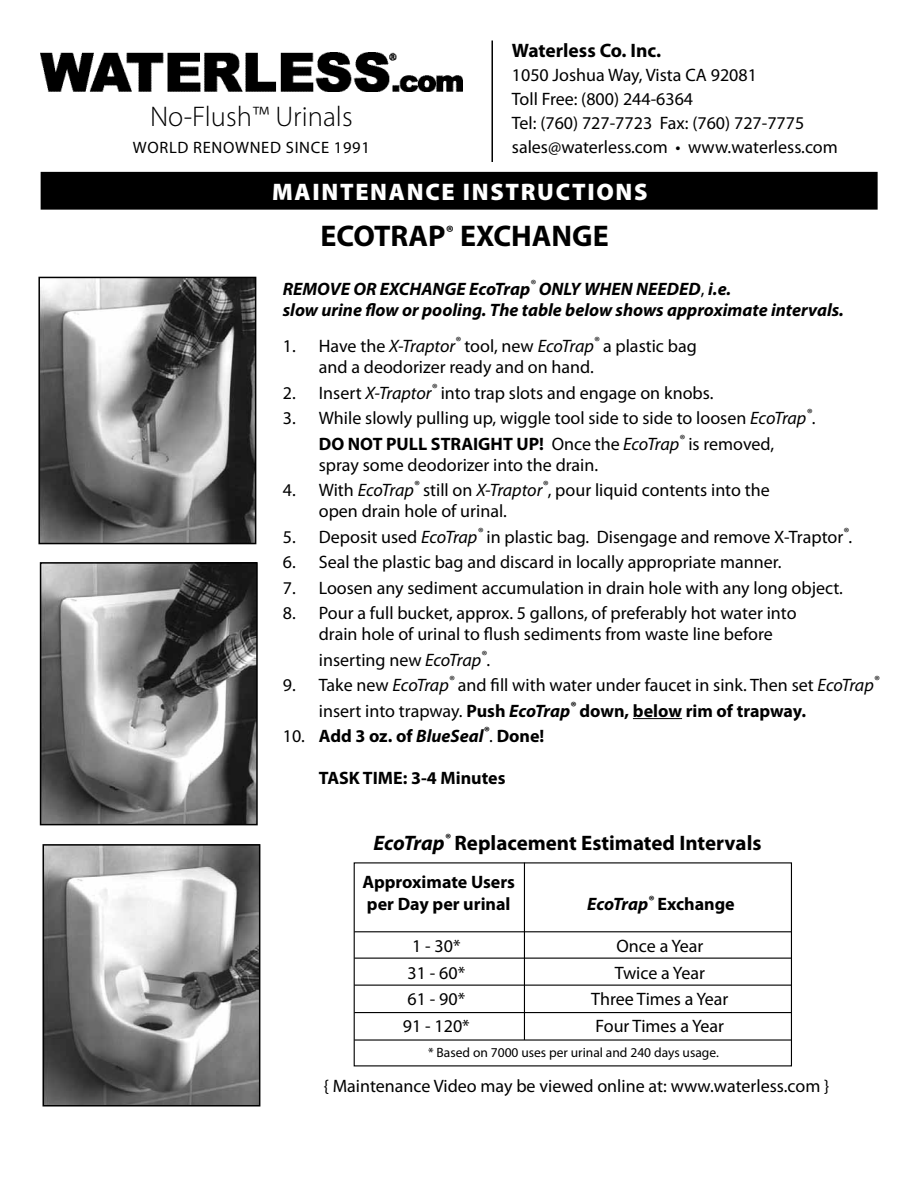
<style>
.page{position:relative;width:918px;height:1188px;background:#fff}
.page>*{position:absolute;margin:0;border:0;box-sizing:border-box;transform-origin:0 0}
.t1{font:700 30px "Myriad Pro";color:#000}
.t2{font:300 28.5px "Myriad Pro";color:#000}
.t3{font:900 24px "Myriad Pro";letter-spacing:.07em;color:#fff}
.t4{font:700 21px "Myriad Pro";color:#000}
.t5{font:700 19.5px "Myriad Pro";color:#000}
.t6{font:18px/21px "Myriad Pro";color:#000}
.t7{font:italic 700 18px/21.6px "Myriad Pro";color:#000}
.t8{font:700 18px/21.6px "Myriad Pro";color:#000}
.t9{font:16.5px "Myriad Pro";letter-spacing:.04em;color:#000}
.t10{font:13.5px "Myriad Pro";color:#000}
.s1{font-weight:400;font-style:normal}
.s2{font-style:italic}
.s3{font-weight:700}
.s4{font-weight:700;font-style:italic}
.s5{font-weight:400}
</style>
<div class="page">
<img style="left:41px;top:280px;width:212px;height:261px">
<div style="left:38px;top:277px;width:218px;height:267px;border:2px solid #000"></div>
<img style="left:43px;top:565px;width:212px;height:257px">
<div style="left:40px;top:562px;width:218px;height:263px;border:2px solid #000"></div>
<img style="left:46px;top:847px;width:211px;height:257px">
<div style="left:43px;top:844px;width:217px;height:263px;border:2px solid #000"></div>
<hr style="left:633px;top:718px;width:49px;height:1px;background:#000">
<svg style="left:353px;top:862px;width:439px;height:205px"></svg>
<hr style="left:354px;top:931px;width:437px;height:1px;background:#000">
<hr style="left:354px;top:958px;width:437px;height:1px;background:#000">
<hr style="left:354px;top:985px;width:437px;height:1px;background:#000">
<hr style="left:354px;top:1012px;width:437px;height:1px;background:#000">
<hr style="left:354px;top:1039px;width:437px;height:2px;background:#000">
<hr style="left:524px;top:863px;width:1px;height:177px;background:#000">
<div style="left:41px;top:173px;width:836px;height:36px;background:#000"></div>
<div style="left:41px;top:172px;width:837px;height:38px;border:2px solid #000"></div>
<hr style="left:491px;top:40px;width:2px;height:122px;background:#000">
<img style="left:40px;top:53px;width:422px;height:39px">
<h2 class="t2" style="left:150px;top:99px;width:204px">No-Flush™ Urinals</h2>
<p class="t9" style="left:133px;top:137px;width:238px">WORLD RENOWNED SINCE 1991</p>
<p class="t5" style="left:512px;top:38px;width:151px">Waterless Co. Inc.</p>
<p class="t6" style="left:512px;top:63px;width:328px;line-height:24px">1050 Joshua Way, Vista CA 92081<br>Toll Free: (800) 244-6364<br>Tel: (760) 727-7723 Fax: (760) 727-7775 sales@waterless.com • www.waterless.com</p>
<h3 class="t3" style="left:272px;top:176px;width:377px">MAINTENANCE INSTRUCTIONS</h3>
<h1 class="t1" style="left:321px;top:216px;width:290px">ECOTRAP<sup>®</sup> EXCHANGE</h1>
<p class="t7" style="left:283px;top:277px;width:562px">REMOVE OR EXCHANGE EcoTrap<sup>®</sup> ONLY WHEN NEEDED<span class="s1">,</span> i.e.<br>slow urine flow or pooling. The table below shows approximate intervals.</p>
<p class="t6" style="left:319px;top:335px;width:380px;text-indent:-36px">1. Have the <span class="s2">X-Traptor</span><sup>®</sup> tool, new <span class="s2">EcoTrap</span><sup>®</sup> a plastic bag and a deodorizer ready and on hand.</p>
<p class="t6" style="left:283px;top:382px;width:432px">2. Insert <span class="s2">X-Traptor</span><sup>®</sup> into trap slots and engage on knobs.</p>
<p class="t6" style="left:283px;top:405px;width:534px;line-height:25.5px;text-align:center">3. While slowly pulling up, wiggle tool side to side to loosen <span class="s2">EcoTrap</span><sup>®</sup>.<br><span class="s3">DO NOT PULL STRAIGHT UP!</span> Once the <span class="s2">EcoTrap</span><sup>®</sup> is removed,</p>
<p class="t6" style="left:319px;top:454px;width:281px">spray some deodorizer into the drain.</p>
<p class="t6" style="left:319px;top:479px;width:453px;text-indent:-36px">4. With <span class="s2">EcoTrap</span><sup>®</sup> still on <span class="s2">X-Traptor</span><sup>®</sup>, pour liquid contents into the open drain hole of urinal.</p>
<p class="t6" style="left:283px;top:526px;width:571px">5. Deposit used <span class="s2">EcoTrap</span><sup>®</sup> in plastic bag. Disengage and remove X-Traptor<sup>®</sup>.</p>
<p class="t6" style="left:283px;top:551px;width:500px">6. Seal the plastic bag and discard in locally appropriate manner.</p>
<p class="t6" style="left:283px;top:577px;width:562px">7. Loosen any sediment accumulation in drain hole with any long object.</p>
<p class="t6" style="left:319px;top:602px;width:479px;text-indent:-36px">8. Pour a full bucket, approx. 5 gallons, of preferably hot water into drain hole of urinal to flush sediments from waste line before</p>
<p class="t6" style="left:319px;top:649px;width:173px">inserting new <span class="s2">EcoTrap</span><sup>®</sup>.</p>
<p class="t6" style="left:319px;top:672px;width:562px;line-height:25.5px;text-indent:-36px">9. Take new <span class="s2">EcoTrap</span><sup>®</sup> and fill with water under faucet in sink. Then set <span class="s2">EcoTrap</span><sup>® </sup>insert into trapway. <span class="s3">Push</span> <span class="s4">EcoTrap</span><sup>®</sup> <span class="s3">down, below rim of trapway.</span></p>
<p class="t8" style="left:283px;top:725px;width:263px"><span class="s5">10.</span> Add 3 oz. of <span class="s2">BlueSeal</span><sup>®</sup><span class="s5">.</span> Done!</p>
<p class="t8" style="left:319px;top:767px;width:188px">TASK TIME: 3-4 Minutes</p>
<p class="t4" style="left:374px;top:829px;width:390px"><span class="s2">EcoTrap</span><sup>®</sup> Replacement Estimated Intervals</p>
<p class="t8" style="left:362px;top:871px;width:154px">Approximate Users per Day per urinal</p>
<p class="t8" style="left:587px;top:892px;width:149px"><span class="s2">EcoTrap</span><sup>®</sup> Exchange</p>
<p class="t6" style="left:412px;top:935px;width:50px">1 - 30*</p>
<p class="t6" style="left:617px;top:935px;width:88px">Once a Year</p>
<p class="t6" style="left:408px;top:962px;width:59px">31 - 60*</p>
<p class="t6" style="left:615px;top:962px;width:92px">Twice a Year</p>
<p class="t6" style="left:408px;top:988px;width:59px">61 - 90*</p>
<p class="t6" style="left:591px;top:988px;width:139px">Three Times a Year</p>
<p class="t6" style="left:403px;top:1015px;width:68px">91 - 120*</p>
<p class="t6" style="left:596px;top:1015px;width:130px">Four Times a Year</p>
<p class="t10" style="left:428px;top:1044px;width:292px">* Based on 7000 uses per urinal and 240 days usage.</p>
<p class="t6" style="left:324px;top:1075px;width:507px">{ Maintenance Video may be viewed online at: www.waterless.com }</p>
</div>
